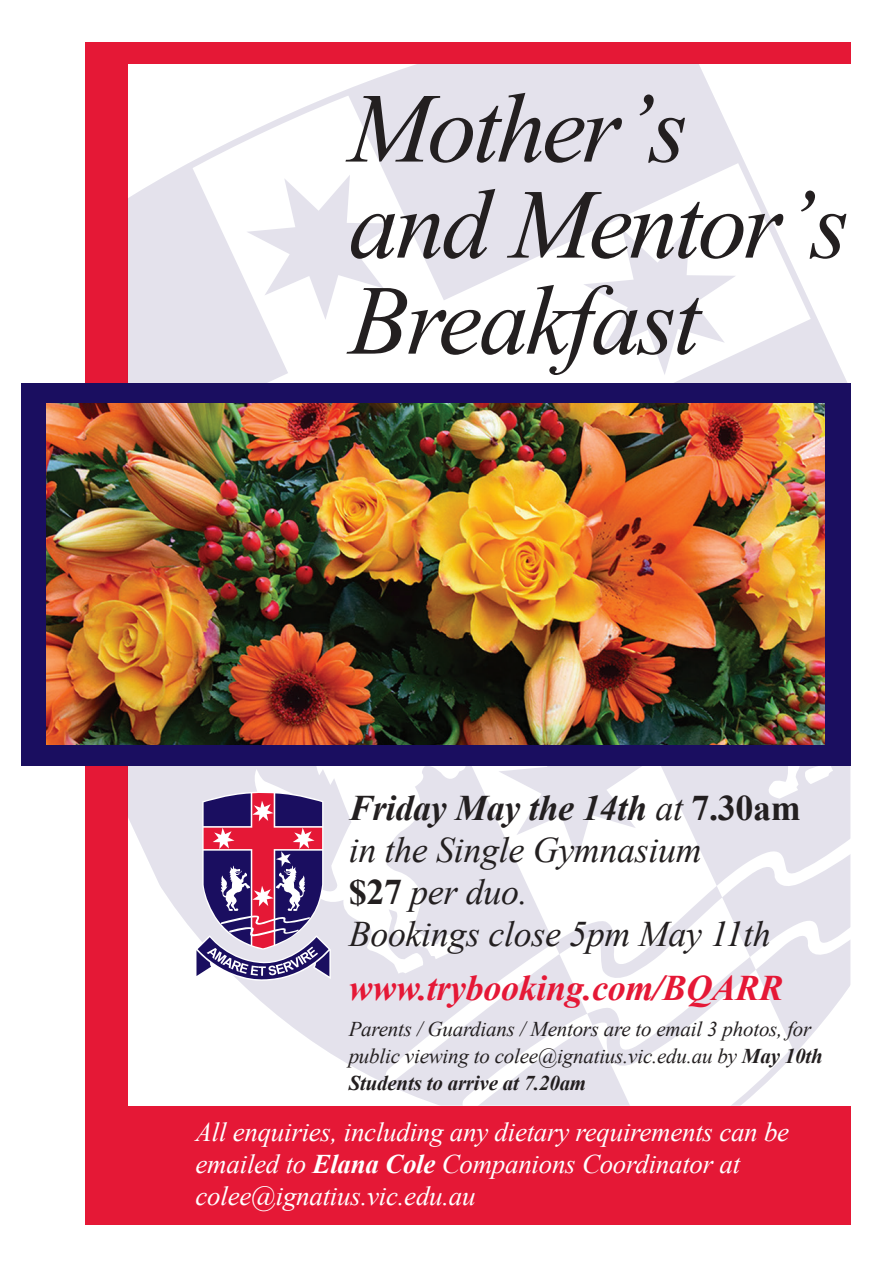
<style>
.page{position:relative;width:893px;height:1263px;background:#fff}
.page>*{position:absolute;margin:0;border:0;box-sizing:border-box;transform-origin:0 0}
.t1{font:italic 99px/96px "Times New Roman";letter-spacing:-.04em;color:#231f20}
.t2{font:italic 36px/42px "Times New Roman";letter-spacing:-.01em;color:#231f20}
.t3{font:italic 700 36px "Times New Roman";letter-spacing:-.01em;color:#e51836}
.t4{font:italic 27px/32.4px "Times New Roman";letter-spacing:-.01em;color:#fff}
.t5{font:italic 21px/27px "Times New Roman";letter-spacing:-.01em;color:#231f20}
.s1{font-weight:700}
.s2{font-weight:700;font-style:normal}
</style>
<div class="page">
<div style="left:85px;top:43px;width:765px;height:1182px;background:#e51836"></div>
<div style="left:128px;top:64px;width:722px;height:319px;background:#fff"></div>
<svg style="left:128px;top:166px;width:160px;height:217px;background:#e8e7ef"></svg>
<svg style="left:128px;top:765px;width:370px;height:341px;background:#f6f5f8"></svg>
<svg style="left:347px;top:64px;width:394px;height:236px;background:#e9e8f0"></svg>
<svg style="left:516px;top:318px;width:334px;height:459px;background:#f3f2f6"></svg>
<svg style="left:498px;top:765px;width:111px;height:12px"></svg>
<svg style="left:246px;top:175px;width:149px;height:145px;background:#f4f4f7"></svg>
<svg style="left:583px;top:225px;width:153px;height:150px;background:#f4f3f7"></svg>
<svg style="left:251px;top:765px;width:218px;height:118px;background:#f1f0f5"></svg>
<svg style="left:609px;top:765px;width:226px;height:12px;background:#d9d7e5"></svg>
<svg style="left:385px;top:777px;width:465px;height:106px;background:#edebf2"></svg>
<svg style="left:315px;top:883px;width:535px;height:223px;background:#ecebf2"></svg>
<svg style="left:545px;top:851px;width:234px;height:38px;background:#f9f9fb"></svg>
<svg style="left:545px;top:889px;width:234px;height:202px;background:#f6f5f8"></svg>
<div style="left:21px;top:383px;width:829px;height:382px;background:#1a0e60"></div>
<img style="left:47px;top:404px;width:778px;height:340px">
<svg style="left:193px;top:790px;width:139px;height:192px"></svg>
<h1 class="t1" style="left:349px;top:78px;width:502px">Mother’s and Mentor’s<br>Breakfast</h1>
<h2 class="t2" style="left:349px;top:786px;width:453px"><span class="s1">Friday May the 14th</span> at <span class="s2">7.30am </span>in the Single Gymnasium<br><span class="s2">$27</span> per duo.<br>Bookings close 5pm May 11th</h2>
<h2 class="t3" style="left:349px;top:963px;width:436px">www.trybooking.com/BQARR</h2>
<p class="t5" style="left:349px;top:1015px;width:476px">Parents / Guardians / Mentors are to email 3 photos, for public viewing to colee@ignatius.vic.edu.au by <span class="s1">May 10th<br>Students to arrive at 7.20am</span></p>
<p class="t4" style="left:196px;top:1115px;width:595px">All enquiries, including any dietary requirements can be emailed to <span class="s1">Elana Cole</span> Companions Coordinator at colee@ignatius.vic.edu.au</p>
</div>
